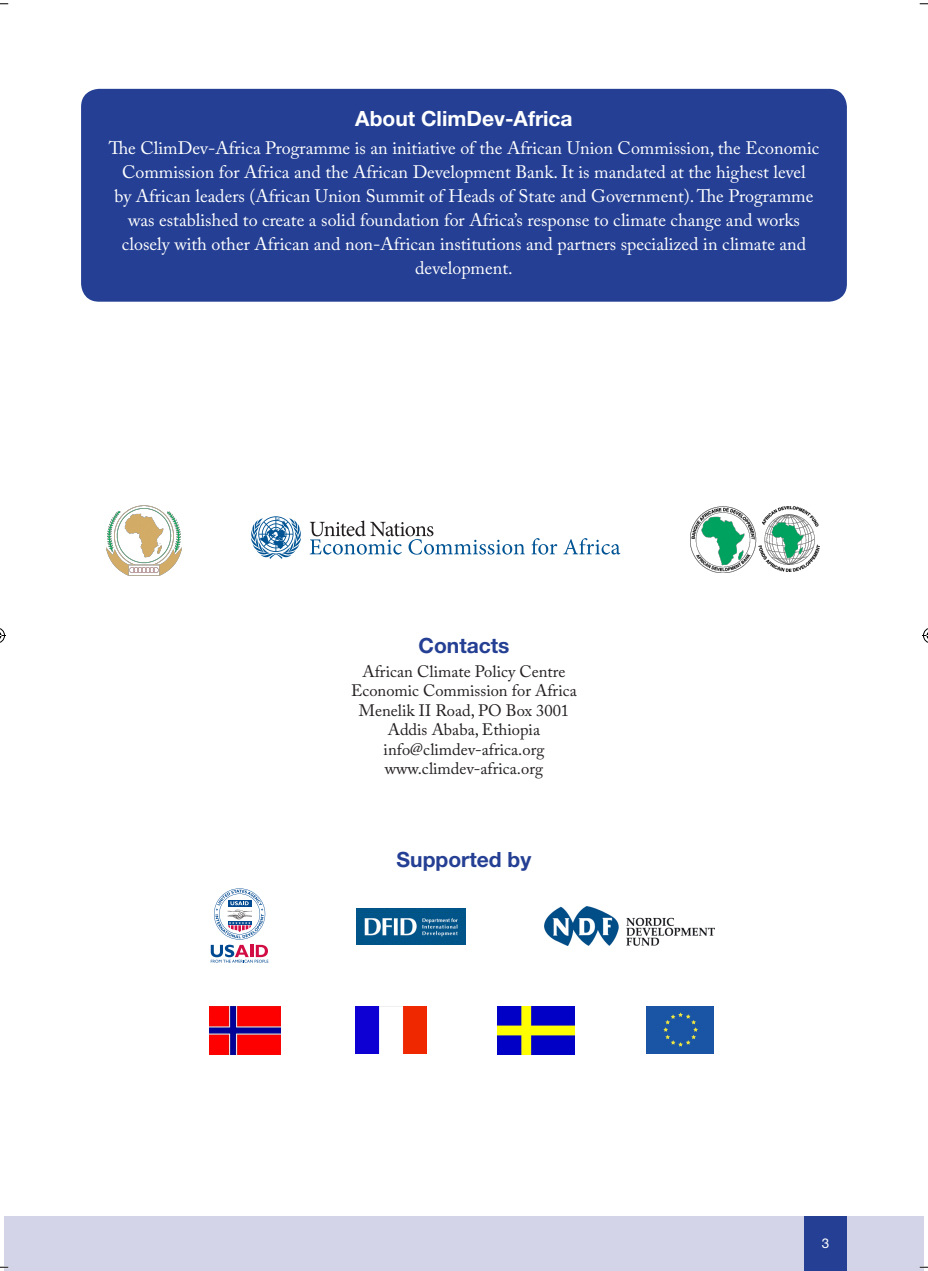
<style>
.page{position:relative;width:928px;height:1271px;background:#fff}
.page>*{position:absolute;margin:0;border:0;box-sizing:border-box;transform-origin:0 0}
.HEADING_L2{font:700 21px "Helvetica Neue LT Std";color:#fff}
.HEADING_L2-2{font:700 21px "Helvetica Neue LT Std";color:#243f93}
.BODY_TEXT{font:18px/24px "Adobe Caslon Pro";color:#fff;text-align:center}
.BODY_TEXT-2{font:16.5px "Adobe Caslon Pro";color:#231f20}
.t1{font:13.5px "Helvetica Neue LT Std";color:#fff}
</style>
<div class="page">
<div style="left:4px;top:1216px;width:919px;height:54px;background:#d4d4e8"></div>
<div style="left:804px;top:1216px;width:42px;height:54px;background:#243f93"></div>
<div style="left:81px;top:89px;width:765px;height:213px;background:#243f93;border-radius:18px"></div>
<svg style="left:310px;top:520px;width:310px;height:34px"></svg>
<svg style="left:251px;top:516px;width:50px;height:43px"></svg>
<img style="left:107px;top:505px;width:74px;height:71px">
<img style="left:690px;top:507px;width:129px;height:66px">
<img style="left:356px;top:908px;width:110px;height:36px">
<svg style="left:211px;top:888px;width:57px;height:74px"></svg>
<img style="left:545px;top:906px;width:169px;height:39px">
<img style="left:209px;top:1006px;width:71px;height:47px">
<img style="left:355px;top:1006px;width:71px;height:47px">
<img style="left:497px;top:1006px;width:77px;height:47px">
<div style="left:646px;top:1006px;width:68px;height:47px;background:#1954a5"></div>
<svg style="left:663px;top:1012px;width:35px;height:34px"></svg>
<svg style="left:0;top:3px;width:8px;height:2px"></svg>
<svg style="left:0;top:1266px;width:8px;height:5px"></svg>
<svg style="left:919px;top:3px;width:9px;height:2px"></svg>
<svg style="left:919px;top:1266px;width:9px;height:5px"></svg>
<svg style="left:0;top:628px;width:6px;height:15px"></svg>
<svg style="left:922px;top:628px;width:5px;height:15px"></svg>
<p class="HEADING_L2" style="left:355px;top:106px;width:219px">About ClimDev-Africa</p>
<p class="BODY_TEXT" style="left:109px;top:136px;width:712px">The ClimDev-Africa Programme is an initiative of the African Union Commission, the Economic Commission for Africa and the African Development Bank. It is mandated at the highest level<br>by African leaders (African Union Summit of Heads of State and Government). The Programme was established to create a solid foundation for Africa’s response to climate change and works closely with other African and non-African institutions and partners specialized in climate and development.</p>
<p class="HEADING_L2-2" style="left:418px;top:632px;width:93px">Contacts</p>
<p class="BODY_TEXT-2" style="left:362px;top:661px;width:204px">African Climate Policy Centre</p>
<p class="BODY_TEXT-2" style="left:351px;top:680px;width:227px">Economic Commission for Africa</p>
<p class="BODY_TEXT-2" style="left:359px;top:700px;width:212px">Menelik II Road, PO Box 3001</p>
<p class="BODY_TEXT-2" style="left:388px;top:719px;width:154px">Addis Ababa, Ethiopia</p>
<p class="BODY_TEXT-2" style="left:383px;top:739px;width:162px">info@climdev-africa.org</p>
<p class="BODY_TEXT-2" style="left:385px;top:758px;width:159px">www.climdev-africa.org</p>
<p class="HEADING_L2-2" style="left:396px;top:847px;width:136px">Supported by</p>
<p class="t1" style="left:821px;top:1234px;width:9px">3</p>
</div>
